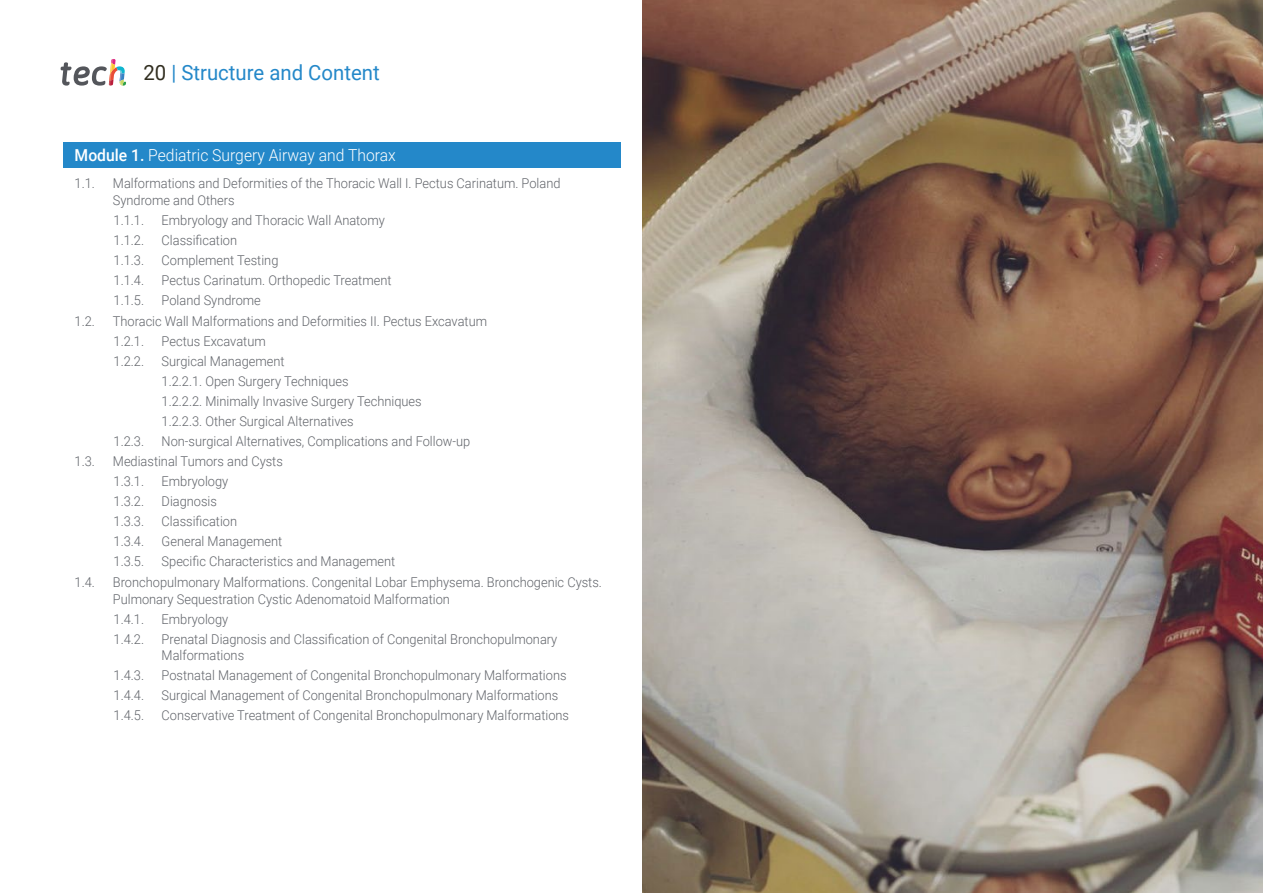
<style>
.page{position:relative;width:1263px;height:893px;background:#fff}
.page>*{position:absolute;margin:0;border:0;box-sizing:border-box;transform-origin:0 0}
.t1{font:21px "Roboto";color:#2488c9}
.t2{font:300 16.5px "Roboto";color:#fff;scale:.95 1}
.t3{font:300 13.5px/20px "Roboto";color:#61646a;scale:.95 1}
.s1{color:#312e20}
.s2{font-weight:500}
</style>
<div class="page">
<img style="left:642px;top:0;width:621px;height:893px">
<div style="left:64px;top:142px;width:557px;height:25px;background:#2488c9"></div>
<svg style="left:61px;top:59px;width:65px;height:27px"></svg>
<h1 class="t1" style="left:144px;top:57px;width:238px"><span class="s1">20</span> | Structure and Content</h1>
<p class="t2" style="left:75px;top:144px;width:340px"><span class="s2">Module 1.</span> Pediatric Surgery Airway and Thorax</p>
<p class="t3" style="left:75px;top:173px;width:23px">1.1.</p>
<p class="t3" style="left:113px;top:175px;width:473px;line-height:16.5px">Malformations and Deformities of the Thoracic Wall I. Pectus Carinatum. Poland<br>Syndrome and Others</p>
<p class="t3" style="left:114px;top:210px;width:34px">1.1.1.</p>
<p class="t3" style="left:162px;top:210px;width:237px">Embryology and Thoracic Wall Anatomy</p>
<p class="t3" style="left:114px;top:230px;width:34px">1.1.2.</p>
<p class="t3" style="left:162px;top:230px;width:81px">Classification</p>
<p class="t3" style="left:114px;top:250px;width:34px">1.1.3.</p>
<p class="t3" style="left:162px;top:250px;width:124px">Complement Testing</p>
<p class="t3" style="left:114px;top:270px;width:34px">1.1.4.</p>
<p class="t3" style="left:162px;top:270px;width:243px">Pectus Carinatum. Orthopedic Treatment</p>
<p class="t3" style="left:114px;top:290px;width:34px">1.1.5.</p>
<p class="t3" style="left:162px;top:290px;width:106px">Poland Syndrome</p>
<p class="t3" style="left:75px;top:310px;width:23px">1.2.</p>
<p class="t3" style="left:113px;top:310px;width:395px">Thoracic Wall Malformations and Deformities II. Pectus Excavatum<br>1.2.1.</p>
<p class="t3" style="left:162px;top:330px;width:111px">Pectus Excavatum</p>
<p class="t3" style="left:114px;top:350px;width:34px">1.2.2.</p>
<p class="t3" style="left:162px;top:350px;width:275px">Surgical Management<br>1.2.2.1. Open Surgery Techniques<br>1.2.2.2. Minimally Invasive Surgery Techniques 1.2.2.3. Other Surgical Alternatives</p>
<p class="t3" style="left:114px;top:430px;width:34px">1.2.3.</p>
<p class="t3" style="left:162px;top:430px;width:326px">Non-surgical Alternatives, Complications and Follow-up</p>
<p class="t3" style="left:75px;top:451px;width:23px">1.3.</p>
<p class="t3" style="left:113px;top:451px;width:180px">Mediastinal Tumors and Cysts<br>1.3.1.</p>
<p class="t3" style="left:162px;top:471px;width:72px">Embryology</p>
<p class="t3" style="left:114px;top:491px;width:34px">1.3.2.</p>
<p class="t3" style="left:162px;top:491px;width:60px">Diagnosis</p>
<p class="t3" style="left:114px;top:511px;width:34px">1.3.3.</p>
<p class="t3" style="left:162px;top:511px;width:81px">Classification</p>
<p class="t3" style="left:114px;top:531px;width:34px">1.3.4.</p>
<p class="t3" style="left:162px;top:531px;width:129px">General Management</p>
<p class="t3" style="left:114px;top:551px;width:34px">1.3.5.</p>
<p class="t3" style="left:162px;top:551px;width:248px">Specific Characteristics and Management</p>
<p class="t3" style="left:75px;top:572px;width:23px">1.4.</p>
<p class="t3" style="left:113px;top:574px;width:516px;line-height:16.5px">Bronchopulmonary Malformations. Congenital Lobar Emphysema. Bronchogenic Cysts.<br>Pulmonary Sequestration Cystic Adenomatoid Malformation</p>
<p class="t3" style="left:114px;top:608px;width:34px">1.4.1.</p>
<p class="t3" style="left:162px;top:608px;width:72px">Embryology</p>
<p class="t3" style="left:114px;top:628px;width:34px">1.4.2.</p>
<p class="t3" style="left:162px;top:631px;width:418px;line-height:15.8px">Prenatal Diagnosis and Classification of Congenital Bronchopulmonary<br>Malformations</p>
<p class="t3" style="left:114px;top:664px;width:34px">1.4.3.</p>
<p class="t3" style="left:162px;top:664px;width:428px">Postnatal Management of Congenital Bronchopulmonary Malformations</p>
<p class="t3" style="left:114px;top:684px;width:34px">1.4.4.</p>
<p class="t3" style="left:162px;top:684px;width:419px">Surgical Management of Congenital Bronchopulmonary Malformations</p>
<p class="t3" style="left:114px;top:704px;width:34px">1.4.5.</p>
<p class="t3" style="left:162px;top:704px;width:430px">Conservative Treatment of Congenital Bronchopulmonary Malformations</p>
</div>
